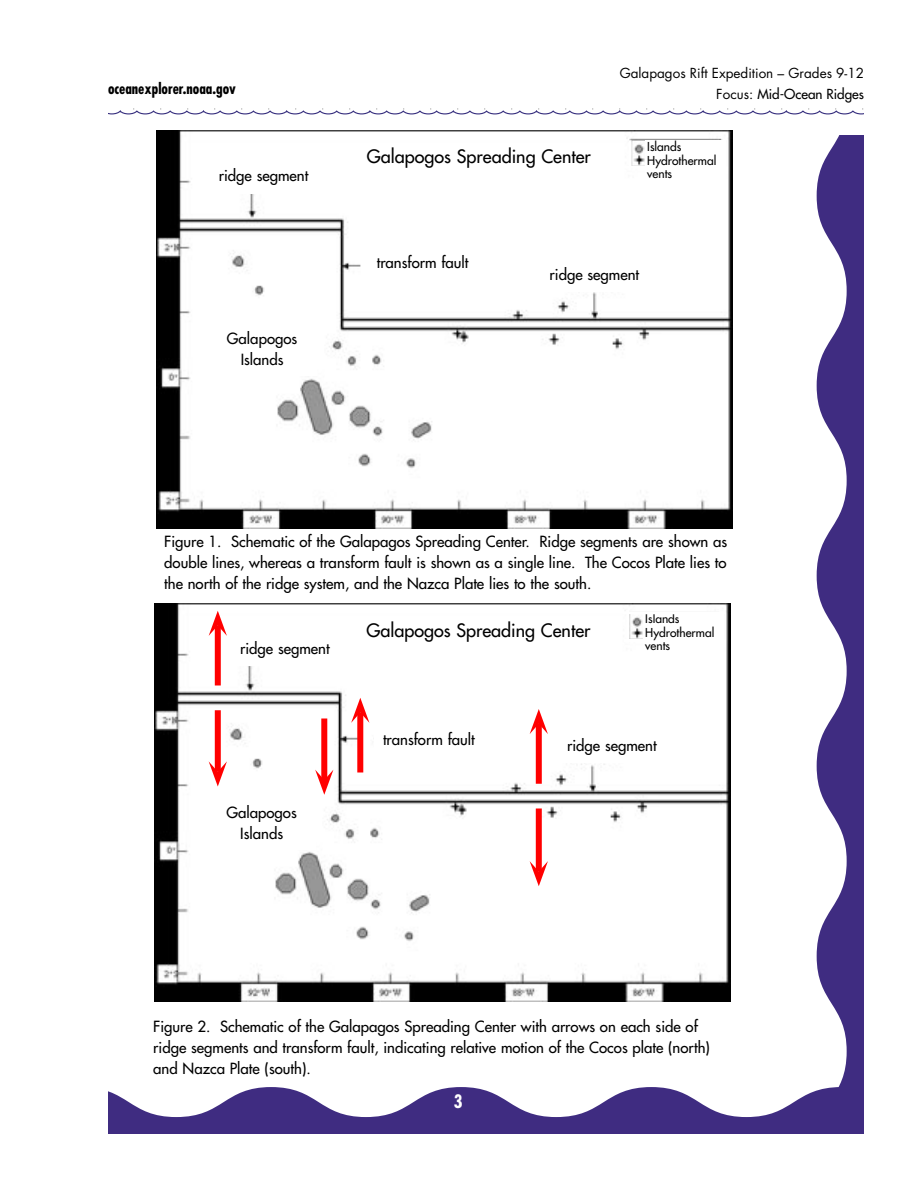
<style>
.page{position:relative;width:918px;height:1188px;background:#fff}
.page>*{position:absolute;margin:0;border:0;box-sizing:border-box;transform-origin:0 0}
.t1{font:18px "Futura";color:#000}
.t2{font:700 condensed 18px "Futura";color:#fff}
.body_text_lists{font:15px/21px "Futura";color:#000}
.t3{font:700 condensed 15px "Futura";color:#000}
.t4{font:13.5px/21px "Futura";color:#000;text-align:right}
.t5{font:12px/13.5px "Futura";color:#000}
.s1{font-style:inherit}
</style>
<div class="page">
<svg style="left:817px;top:135px;width:47px;height:952px;fill:#3f2c81"></svg>
<svg style="left:108px;top:1087px;width:756px;height:47px"></svg>
<svg style="left:108px;top:108px;width:756px;height:7px"></svg>
<img style="left:155px;top:603px;width:576px;height:398px">
<div style="left:215px;top:626px;width:6px;height:60px;background:#f00"></div>
<svg style="left:209px;top:611px;width:18px;height:25px"></svg>
<div style="left:357px;top:712px;width:6px;height:60px;background:#f00"></div>
<svg style="left:351px;top:698px;width:18px;height:25px"></svg>
<div style="left:536px;top:724px;width:6px;height:60px;background:#f00"></div>
<svg style="left:530px;top:709px;width:18px;height:25px"></svg>
<div style="left:536px;top:808px;width:6px;height:64px;background:#f00"></div>
<svg style="left:530px;top:861px;width:18px;height:25px"></svg>
<div style="left:321px;top:718px;width:6px;height:62px;background:#f00"></div>
<svg style="left:315px;top:770px;width:18px;height:25px"></svg>
<div style="left:215px;top:710px;width:6px;height:62px;background:#f00"></div>
<svg style="left:209px;top:761px;width:18px;height:26px"></svg>
<div style="left:231px;top:640px;width:108px;height:26px;background:#fff"></div>
<div style="left:375px;top:732px;width:108px;height:26px;background:#fff"></div>
<div style="left:207px;top:805px;width:109px;height:45px;background:#fff"></div>
<div style="left:558px;top:737px;width:108px;height:26px;background:#fff"></div>
<div style="left:358px;top:621px;width:241px;height:61px;background:#fff"></div>
<div style="left:644px;top:612px;width:80px;height:74px;background:#fff"></div>
<hr style="left:623px;top:611px;width:103px;height:3px;background:#fff">
<hr style="left:626px;top:610px;width:3px;height:33px;background:#fff">
<hr style="left:624px;top:639px;width:22px;height:3px;background:#fff">
<img style="left:157px;top:130px;width:576px;height:399px">
<div style="left:209px;top:168px;width:109px;height:26px;background:#fff"></div>
<div style="left:368px;top:254px;width:109px;height:26px;background:#fff"></div>
<div style="left:208px;top:331px;width:108px;height:45px;background:#fff"></div>
<div style="left:540px;top:266px;width:109px;height:26px;background:#fff"></div>
<div style="left:358px;top:147px;width:241px;height:61px;background:#fff"></div>
<div style="left:646px;top:140px;width:80px;height:74px;background:#fff"></div>
<svg style="left:628px;top:140px;width:4px;height:30px"></svg>
<hr style="left:623px;top:166px;width:23px;height:3px;background:#fff">
<p class="t3" style="left:108px;top:79px;width:130px">oceanexplorer.noaa.gov</p>
<p class="body_text_lists" style="left:219px;top:165px;width:91px">ridge segment</p>
<p class="body_text_lists" style="left:227px;top:328px;width:72px">Galapogos</p>
<p class="body_text_lists" style="left:241px;top:349px;width:44px">Islands</p>
<p class="t1" style="left:367px;top:144px;width:226px">Galapogos Spreading Center</p>
<p class="t4" style="left:620px;top:63px;width:246px">Galapagos Rift Expedition – Grades 9-12<br>Focus: <span class="s1">Mid-Ocean Ridges</span></p>
<p class="t5" style="left:647px;top:140px;width:36px">Islands</p>
<p class="t5" style="left:647px;top:153px;width:71px">Hydrothermal vents</p>
<p class="body_text_lists" style="left:377px;top:251px;width:93px">transform fault</p>
<p class="body_text_lists" style="left:550px;top:263px;width:91px">ridge segment</p>
<p class="body_text_lists" style="left:164px;top:530px;width:565px;text-align:justify">Figure 1. Schematic of the Galapagos Spreading Center. Ridge segments are shown as double lines, whereas a transform fault is shown as a single line. The Cocos Plate lies to the north of the ridge system, and the Nazca Plate lies to the south.</p>
<p class="body_text_lists" style="left:240px;top:638px;width:91px">ridge segment</p>
<p class="body_text_lists" style="left:227px;top:802px;width:72px">Galapogos</p>
<p class="body_text_lists" style="left:240px;top:823px;width:44px">Islands</p>
<p class="t1" style="left:366px;top:618px;width:226px">Galapogos Spreading Center</p>
<p class="t5" style="left:645px;top:612px;width:36px">Islands</p>
<p class="t5" style="left:645px;top:625px;width:71px">Hydrothermal vents</p>
<p class="body_text_lists" style="left:383px;top:729px;width:93px">transform fault</p>
<p class="body_text_lists" style="left:567px;top:734px;width:91px">ridge segment</p>
<p class="body_text_lists" style="left:153px;top:1016px;width:558px">Figure 2. Schematic of the Galapagos Spreading Center with arrows on each side of ridge segments and transform fault, indicating relative motion of the Cocos plate (north) and Nazca Plate (south).</p>
<p class="t2" style="left:454px;top:1090px;width:10px">3</p>
</div>
